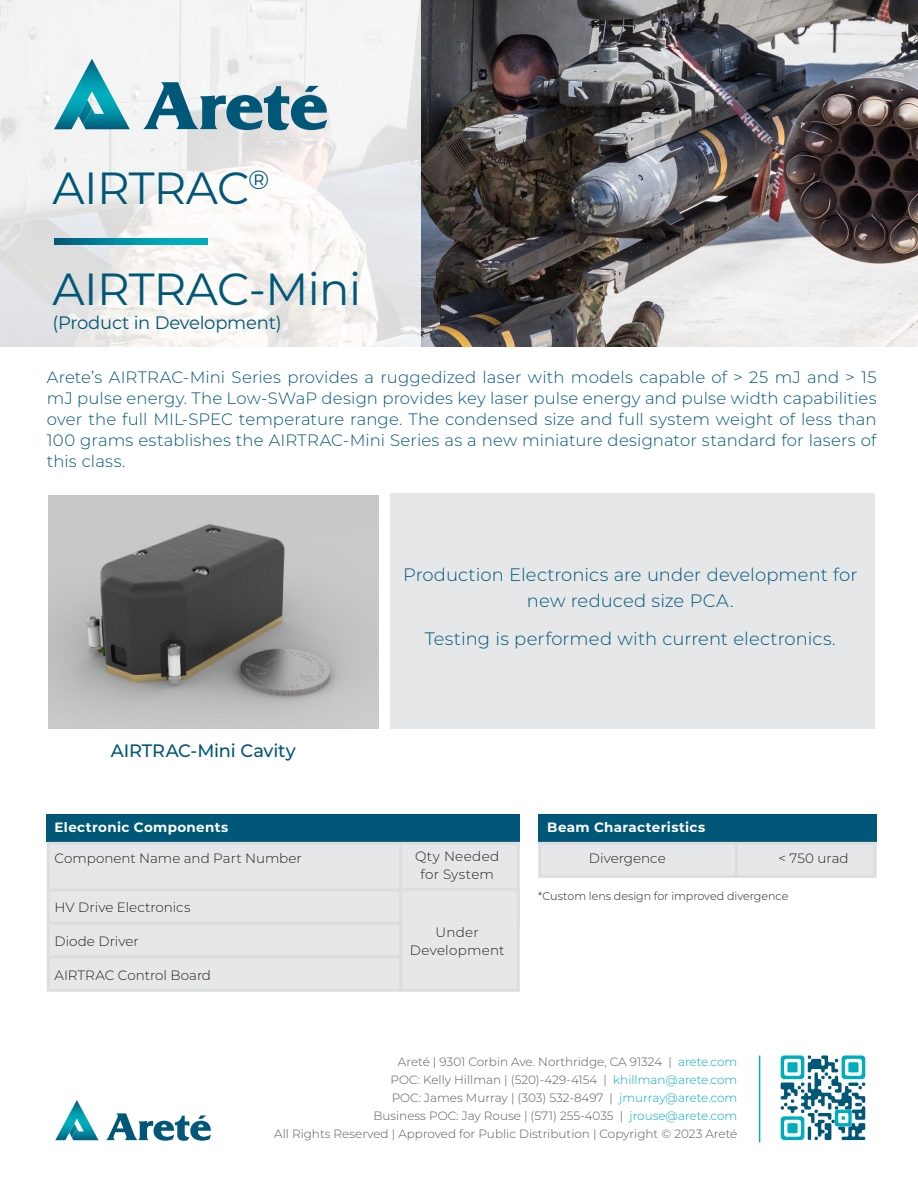
<style>
.page{position:relative;width:918px;height:1188px;background:#fff}
.page>*{position:absolute;margin:0;border:0;box-sizing:border-box;transform-origin:0 0}
.t1{font:45px "Montserrat";letter-spacing:-.015em;color:#015777}
.Description{font:300 18px/25.5px "Montserrat";letter-spacing:.005em;color:#015777;text-align:center}
.t2{font:18px "Montserrat";letter-spacing:-.015em;color:#015777}
.Subhead{font:500 18px "Montserrat";letter-spacing:-.01em;color:#015777}
.Description-2{font:300 16.5px/21px "Montserrat";letter-spacing:.005em;color:#015777;text-align:justify}
.Table_Text{font:300 13.5px "Montserrat";color:#231f20}
.Table_Header{font:700 13.5px "Montserrat";letter-spacing:.025em;color:#fff}
.Table_Text-2{font:300 13.5px/18px "Montserrat";letter-spacing:.03em;color:#231f20;text-align:center}
.Table_Text-3{font:300 13.5px/18px "Montserrat";letter-spacing:.02em;color:#231f20;text-align:center}
.t3{font:300 12px/18px "Montserrat";color:#565859;text-align:right}
.Table_Text-4{font:300 11.25px "Montserrat";letter-spacing:-.005em;color:#231f20}
.s1{color:#00adbc}
</style>
<div class="page">
<svg style="left:106px;top:1113px;width:105px;height:28px"></svg>
<svg style="left:55px;top:1100px;width:44px;height:40px"></svg>
<svg style="left:777px;top:1052px;width:92px;height:91px"></svg>
<svg style="left:781px;top:1055px;width:84px;height:85px"></svg>
<hr style="left:759px;top:1056px;width:1px;height:86px;background:#00adbc">
<div style="left:391px;top:494px;width:484px;height:235px;background:#e6e7e9"></div>
<img style="left:421px;top:0;width:497px;height:347px">
<svg style="left:0;top:0;width:421px;height:347px;fill:#f3f3f2"></svg>
<svg style="left:54px;top:239px;width:153px;height:5px"></svg>
<svg style="left:143px;top:82px;width:184px;height:48px"></svg>
<svg style="left:54px;top:59px;width:76px;height:70px"></svg>
<img style="left:48px;top:496px;width:330px;height:233px">
<div style="left:47px;top:814px;width:473px;height:28px;background:#015777"></div>
<div style="left:538px;top:814px;width:339px;height:28px;background:#015777"></div>
<div style="left:47px;top:842px;width:473px;height:51px;background:#e6e7e9"></div>
<div style="left:47px;top:888px;width:473px;height:36px;background:#e6e7e9"></div>
<div style="left:399px;top:888px;width:121px;height:104px;background:#e6e7e9"></div>
<div style="left:538px;top:842px;width:339px;height:36px;background:#e6e7e9"></div>
<div style="left:47px;top:922px;width:355px;height:36px;background:#e6e7e9"></div>
<div style="left:47px;top:956px;width:355px;height:36px;background:#e6e7e9"></div>
<hr style="left:399px;top:844px;width:3px;height:147px;background:#dcdddf">
<hr style="left:735px;top:844px;width:3px;height:34px;background:#dcdddf">
<p class="t1" style="left:52px;top:157px;width:218px">AIRTRAC<sup>®</sup></p>
<p class="t1" style="left:52px;top:258px;width:310px">AIRTRAC-Mini</p>
<p class="t2" style="left:52px;top:310px;width:231px">(Product in Development)</p>
<p class="Description-2" style="left:47px;top:366px;width:831px">Arete’s AIRTRAC-Mini Series provides a ruggedized laser with models capable of &gt; 25 mJ and &gt; 15 mJ pulse energy. The Low-SWaP design provides key laser pulse energy and pulse width capabilities over the full MIL-SPEC temperature range. The condensed size and full system weight of less than 100 grams establishes the AIRTRAC-Mini Series as a new miniature designator standard for lasers of this class.</p>
<p class="Subhead" style="left:111px;top:738px;width:186px">AIRTRAC-Mini Cavity</p>
<p class="Description" style="left:403px;top:562px;width:456px">Production Electronics are under development for new reduced size PCA.</p>
<p class="Description" style="left:425px;top:625px;width:413px">Testing is performed with current electronics.</p>
<p class="Table_Header" style="left:54px;top:817px;width:175px">Electronic Components</p>
<p class="Table_Header" style="left:547px;top:817px;width:160px">Beam Characteristics</p>
<p class="Table_Text" style="left:54px;top:850px;width:249px">Component Name and Part Number</p>
<p class="Table_Text" style="left:589px;top:850px;width:78px">Divergence</p>
<p class="Table_Text-4" style="left:538px;top:888px;width:252px">*Custom lens design for improved divergence</p>
<p class="Table_Text-2" style="left:415px;top:847px;width:86px">Qty Needed for System</p>
<p class="Table_Text" style="left:779px;top:850px;width:72px">&lt; 750 urad</p>
<p class="Table_Text" style="left:54px;top:898px;width:138px">HV Drive Electronics</p>
<p class="Table_Text" style="left:54px;top:932px;width:86px">Diode Driver</p>
<p class="Table_Text" style="left:54px;top:966px;width:158px">AIRTRAC Control Board</p>
<p class="Table_Text-3" style="left:410px;top:922px;width:96px">Under<br>Development</p>
<p class="t3" style="left:274px;top:1053px;width:465px">Areté | 9301 Corbin Ave. Northridge, CA 91324 | <span class="s1">arete.com<br></span>POC: Kelly Hillman | (520)-429-4154 | <span class="s1">khillman@arete.com<br></span>POC: James Murray | (303) 532-8497 | <span class="s1">jmurray@arete.com<br></span>Business POC: Jay Rouse | (571) 255-4035 | <span class="s1">jrouse@arete.com<br></span>All Rights Reserved | Approved for Public Distribution | Copyright © 2023 Areté</p>
</div>
